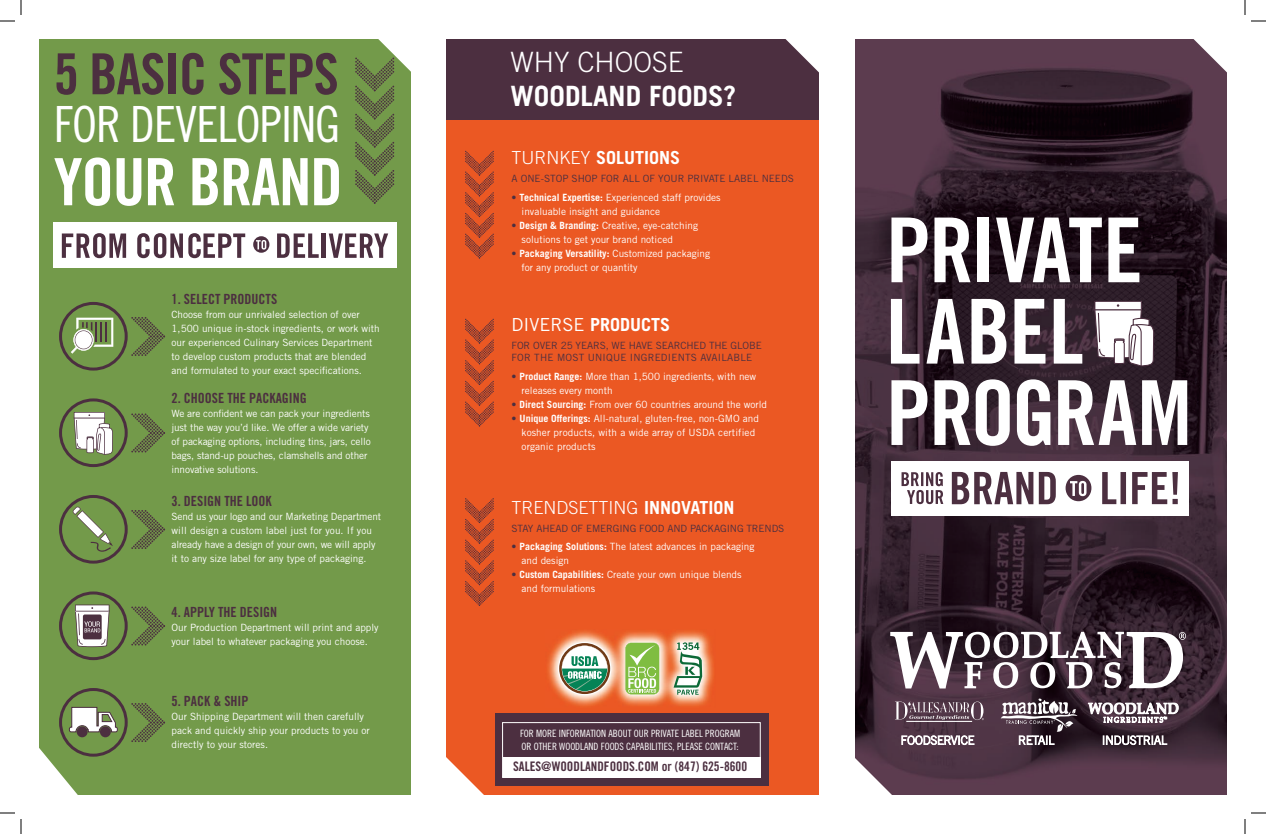
<style>
.page{position:relative;width:1266px;height:834px;background:#fff}
.page>*{position:absolute;margin:0;border:0;box-sizing:border-box;transform-origin:0 0}
.t1{font:89.6px/81.4px "Trade Gothic LT Std Bd Cn 20";letter-spacing:-.02em;color:#fff}
.t2{font:65.3px "Trade Gothic LT Std Bd Cn 20";letter-spacing:-.02em;color:#fff}
.t3{font:56.6px "Trade Gothic LT Std Bd Cn 20";letter-spacing:-.02em;color:#4c2f40}
.t4{font:49.9px "Trade Gothic LT Std Cn 18";letter-spacing:-.02em;color:#fff}
.t5{font:700 28px "Trade Gothic LT Std";color:#fff}
.t6{font:300 28px "Trade Gothic LT Std";color:#fff}
.t7{font:700 18px "Trade Gothic LT Std";color:#fff}
.t8{font:300 18px "Trade Gothic LT Std";color:#fff}
.t9{font:14px "Trade Gothic LT Std Bd Cn 20";color:#4c2f40}
.t10{font:13.2px "Trade Gothic LT Std Bd Cn 20";color:#4c2f40}
.t11{font:10.1px/12.1px "Trade Gothic LT Std Cn 18";color:#fff}
.t12{font:10px/14px "Trade Gothic LT Std";color:#fff}
.t13{font:10px/12px "Trade Gothic LT Std";letter-spacing:-.01em;color:#4c2f40}
.s1{font-weight:300}
.s2{color:#4c2f40}
.s3{font-weight:700}
.s4{font-weight:400}
</style>
<div class="page">
<img style="left:855px;top:39px;width:372px;height:756px">
<div style="left:39px;top:39px;width:372px;height:756px;background:#739a4a"></div>
<div style="left:59px;top:302px;width:69px;height:69px;border:3px solid #4c2f40;border-radius:50%"></div>
<svg style="left:71px;top:318px;width:42px;height:36px"></svg>
<svg style="left:131px;top:317px;width:34px;height:39px"></svg>
<div style="left:59px;top:398px;width:69px;height:69px;border:3px solid #4c2f40;border-radius:50%"></div>
<svg style="left:74px;top:412px;width:39px;height:43px;background:#cdcec5"></svg>
<svg style="left:131px;top:413px;width:34px;height:39px"></svg>
<div style="left:59px;top:495px;width:69px;height:69px;border:3px solid #4c2f40;border-radius:50%"></div>
<svg style="left:73px;top:506px;width:40px;height:46px"></svg>
<svg style="left:131px;top:510px;width:34px;height:39px"></svg>
<div style="left:59px;top:591px;width:69px;height:69px;border:3px solid #4c2f40;border-radius:50%"></div>
<svg style="left:75px;top:605px;width:35px;height:42px"></svg>
<svg style="left:131px;top:607px;width:34px;height:39px"></svg>
<div style="left:59px;top:688px;width:69px;height:69px;border:3px solid #4c2f40;border-radius:50%"></div>
<svg style="left:131px;top:703px;width:34px;height:39px"></svg>
<svg style="left:890px;top:632px;width:296px;height:57px"></svg>
<hr style="left:906px;top:721px;width:66px;height:1px;background:#fff">
<svg style="left:895px;top:702px;width:89px;height:18px;background:#786371"></svg>
<svg style="left:1088px;top:701px;width:91px;height:22px"></svg>
<svg style="left:1001px;top:699px;width:76px;height:47px;background:#685a63"></svg>
<svg style="left:1102px;top:730px;width:66px;height:17px"></svg>
<div style="left:891px;top:461px;width:297px;height:54px;background:#fff"></div>
<svg style="left:902px;top:472px;width:41px;height:32px"></svg>
<svg style="left:952px;top:472px;width:104px;height:32px"></svg>
<svg style="left:1102px;top:472px;width:76px;height:32px"></svg>
<div style="left:1066px;top:475px;width:25px;height:26px;background:#4c2f40;border-radius:13px"></div>
<svg style="left:1070px;top:481px;width:17px;height:15px"></svg>
<svg style="left:1094px;top:301px;width:60px;height:66px"></svg>
<div style="left:446px;top:39px;width:373px;height:756px;background:#eb5823"></div>
<div style="left:446px;top:39px;width:373px;height:81px;background:#4c2f40"></div>
<svg style="left:465px;top:151px;width:29px;height:108px"></svg>
<svg style="left:465px;top:319px;width:29px;height:107px"></svg>
<svg style="left:465px;top:498px;width:29px;height:108px"></svg>
<svg style="left:855px;top:726px;width:120px;height:69px;background:#68505f"></svg>
<svg style="left:785px;top:39px;width:34px;height:34px"></svg>
<svg style="left:446px;top:757px;width:38px;height:38px"></svg>
<div style="left:495px;top:713px;width:274px;height:72px;background:#4c2f40"></div>
<div style="left:503px;top:757px;width:258px;height:20px;background:#fff"></div>
<div style="left:502px;top:722px;width:259px;height:56px;border:1px solid #fff"></div>
<img style="left:548px;top:631px;width:166px;height:75px">
<svg style="left:625px;top:643px;width:34px;height:51px;background:#9dcb6c"></svg>
<svg style="left:558px;top:642px;width:53px;height:53px"></svg>
<svg style="left:559px;top:643px;width:51px;height:51px"></svg>
<svg style="left:562px;top:646px;width:46px;height:45px;background:#91b8a2"></svg>
<svg style="left:674px;top:642px;width:28px;height:53px"></svg>
<div style="left:53px;top:222px;width:343px;height:46px;background:#fff"></div>
<svg style="left:62px;top:233px;width:64px;height:25px"></svg>
<svg style="left:137px;top:233px;width:108px;height:25px"></svg>
<svg style="left:277px;top:234px;width:42px;height:24px"></svg>
<hr style="left:322px;top:234px;width:4px;height:24px;background:#4c2f40">
<svg style="left:329px;top:234px;width:59px;height:24px"></svg>
<svg style="left:253px;top:236px;width:16px;height:17px"></svg>
<svg style="left:256px;top:240px;width:10px;height:10px"></svg>
<svg style="left:355px;top:39px;width:56px;height:165px"></svg>
<svg style="left:0;top:0;width:22px;height:22px"></svg>
<svg style="left:0;top:707px;width:118px;height:127px"></svg>
<svg style="left:1177px;top:0;width:89px;height:90px"></svg>
<svg style="left:1244px;top:812px;width:22px;height:22px"></svg>
<h3 class="t3" style="left:54px;top:40px;width:287px">5 BASIC STEPS</h3>
<h3 class="t4" style="left:54px;top:95px;width:288px">FOR DEVELOPING</h3>
<h2 class="t2" style="left:54px;top:142px;width:291px">YOUR BRAND</h2>
<h3 class="t9" style="left:172px;top:290px;width:107px">1. SELECT PRODUCTS</h3>
<p class="t12" style="left:172px;top:307px;width:210px">Choose from our unrivaled selection of over 1,500 unique in-stock ingredients, or work with our experienced Culinary Services Department to develop custom products that are blended and formulated to your exact specifications.</p>
<h3 class="t9" style="left:172px;top:389px;width:137px">2. CHOOSE THE PACKAGING</h3>
<p class="t12" style="left:172px;top:406px;width:201px">We are confident we can pack your ingredients just the way you’d like. We offer a wide variety of packaging options, including tins, jars, cello bags, stand-up pouches, clamshells and other innovative solutions.</p>
<h3 class="t9" style="left:172px;top:493px;width:102px">3. DESIGN THE LOOK</h3>
<p class="t12" style="left:172px;top:510px;width:211px">Send us your logo and our Marketing Department will design a custom label just for you. If you already have a design of your own, we will apply it to any size label for any type of packaging.</p>
<h3 class="t9" style="left:172px;top:603px;width:107px">4. APPLY THE DESIGN</h3>
<p class="t12" style="left:172px;top:620px;width:209px">Our Production Department will print and apply your label to whatever packaging you choose.</p>
<h3 class="t9" style="left:172px;top:693px;width:78px">5. PACK &amp; SHIP</h3>
<p class="t12" style="left:172px;top:710px;width:200px">Our Shipping Department will then carefully pack and quickly ship your products to you or directly to your stores.</p>
<h3 class="t6" style="left:511px;top:46px;width:174px">WHY CHOOSE</h3>
<h3 class="t5" style="left:511px;top:79px;width:227px">WOODLAND FOODS?</h3>
<h3 class="t7" style="left:512px;top:147px;width:170px"><span class="s1">TURNKEY</span> SOLUTIONS</h3>
<p class="t13" style="left:512px;top:173px;width:284px">A ONE-STOP SHOP FOR ALL OF YOUR PRIVATE LABEL NEEDS</p>
<p class="t12" style="left:522px;top:190px;width:201px;text-indent:-10px"><span class="s2">•</span> <span class="s3">Technical Expertise:</span> Experienced staff provides invaluable insight and guidance</p>
<p class="t12" style="left:522px;top:218px;width:178px;text-indent:-10px"><span class="s2">•</span> <span class="s3">Design &amp; Branding:</span> Creative, eye-catching solutions to get your brand noticed</p>
<p class="t12" style="left:522px;top:246px;width:190px;text-indent:-10px"><span class="s2">•</span> <span class="s3">Packaging Versatility:</span> Customized packaging for any product or quantity</p>
<h3 class="t7" style="left:512px;top:314px;width:160px"><span class="s4">DIVERSE</span> PRODUCTS</h3>
<p class="t13" style="left:512px;top:339px;width:252px">FOR OVER 25 YEARS, WE HAVE SEARCHED THE GLOBE<br>FOR THE MOST UNIQUE INGREDIENTS AVAILABLE</p>
<p class="t12" style="left:522px;top:369px;width:236px;text-indent:-10px"><span class="s2">•</span> <span class="s3">Product Range:</span> More than 1,500 ingredients, with new releases every month</p>
<p class="t12" style="left:512px;top:397px;width:257px"><span class="s2">•</span> <span class="s3">Direct Sourcing:</span> From over 60 countries around the world</p>
<p class="t12" style="left:522px;top:411px;width:239px;text-indent:-10px"><span class="s2">•</span> <span class="s3">Unique Offerings:</span> All-natural, gluten-free, non-GMO and kosher products, with a wide array of USDA certified organic products</p>
<h3 class="t8" style="left:512px;top:497px;width:224px">TRENDSETTING <span class="s3">INNOVATION</span></h3>
<p class="t13" style="left:512px;top:522px;width:274px">STAY AHEAD OF EMERGING FOOD AND PACKAGING TRENDS</p>
<p class="t12" style="left:522px;top:540px;width:234px;text-indent:-10px"><span class="s2">•</span> <span class="s3">Packaging Solutions:</span> The latest advances in packaging and design</p>
<p class="t12" style="left:522px;top:568px;width:222px;text-indent:-10px"><span class="s2">•</span> <span class="s3">Custom Capabilities:</span> Create your own unique blends and formulations</p>
<p class="t11" style="left:520px;top:728px;width:222px">FOR MORE INFORMATION ABOUT OUR PRIVATE LABEL PROGRAM<br>OR OTHER WOODLAND FOODS CAPABILITIES, PLEASE CONTACT:</p>
<h3 class="t10" style="left:513px;top:758px;width:236px">SALES@WOODLANDFOODS.COM or (847) 625-8600</h3>
<h1 class="t1" style="left:886px;top:209px;width:307px">PRIVATE<br>LABEL<br>PROGRAM</h1>
</div>
